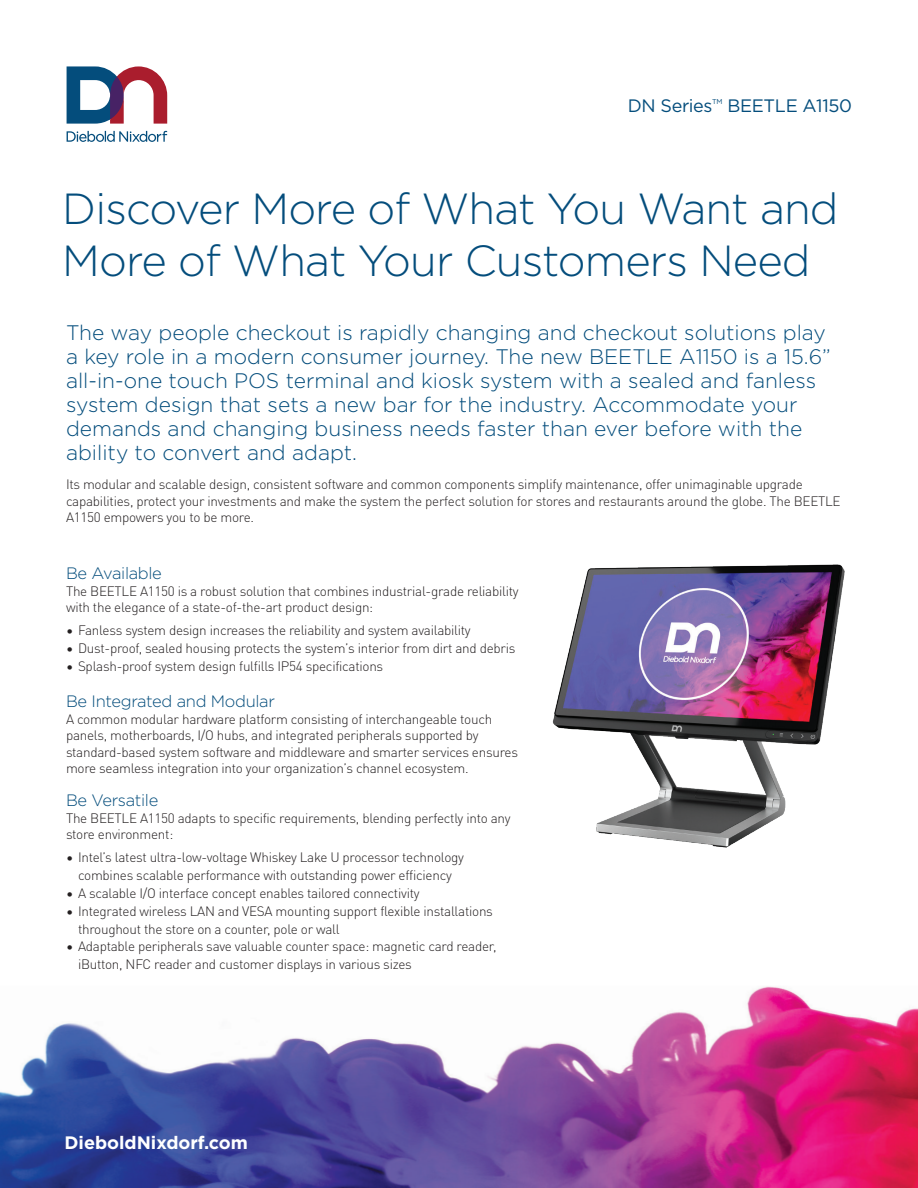
<style>
.page{position:relative;width:918px;height:1188px;background:#fff}
.page>*{position:absolute;margin:0;border:0;box-sizing:border-box;transform-origin:0 0}
.t1{font:300 43.5px/52.2px "Gotham";letter-spacing:-.02em;color:#044d7c}
.t2{font:300 21px/24px "Gotham";color:#044d7c}
.t3{font:18px "Gotham";letter-spacing:-.02em;color:#044d7c}
.t4{font:700 18px "Gotham";color:#fff}
.t5{font:300 16.5px "Gotham";letter-spacing:-.02em;color:#044d7c}
.t6{font:300 13.5px/16.5px "DIN Pro";letter-spacing:-.02em;color:#231f20}
.t7{font:7.05px "Gotham";color:#044d7c}
</style>
<div class="page">
<img style="left:0;top:986px;width:918px;height:202px">
<svg style="left:67px;top:66px;width:100px;height:58px"></svg>
<svg style="left:67px;top:131px;width:100px;height:11px"></svg>
<img style="left:552px;top:564px;width:293px;height:284px">
<h3 class="t3" style="left:628px;top:95px;width:86px">DN Series</h3>
<p class="t7" style="left:712px;top:98px;width:12px">TM</p>
<h3 class="t3" style="left:728px;top:95px;width:126px">BEETLE A1150</h3>
<h1 class="t1" style="left:62px;top:182px;width:778px">Discover More of What You Want and<br>More of What Your Customers Need</h1>
<p class="t2" style="left:66px;top:320px;width:766px">The way people checkout is rapidly changing and checkout solutions play a key role in a modern consumer journey. The new BEETLE A1150 is a 15.6” all-in-one touch POS terminal and kiosk system with a sealed and fanless system design that sets a new bar for the industry. Accommodate your demands and changing business needs faster than ever before with the ability to convert and adapt.</p>
<p class="t6" style="left:66px;top:475px;width:776px">Its modular and scalable design, consistent software and common components simplify maintenance, offer unimaginable upgrade capabilities, protect your investments and make the system the perfect solution for stores and restaurants around the globe. The BEETLE<br>A1150 empowers you to be more.</p>
<p class="t5" style="left:66px;top:564px;width:97px">Be Available</p>
<p class="t6" style="left:66px;top:582px;width:454px">The BEETLE A1150 is a robust solution that combines industrial-grade reliability with the elegance of a state-of-the-art product design:</p>
<p class="t6" style="left:66px;top:621px;width:406px">• Fanless system design increases the reliability and system availability</p>
<p class="t6" style="left:66px;top:639px;width:451px">• Dust-proof, sealed housing protects the system’s interior from dirt and debris</p>
<p class="t6" style="left:66px;top:657px;width:319px">• Splash-proof system design fulfills IP54 specifications</p>
<p class="t5" style="left:66px;top:692px;width:210px">Be Integrated and Modular</p>
<p class="t6" style="left:66px;top:710px;width:454px">A common modular hardware platform consisting of interchangeable touch panels, motherboards, I/O hubs, and integrated peripherals supported by standard-based system software and middleware and smarter services ensures more seamless integration into your organization’s channel ecosystem.</p>
<p class="t5" style="left:66px;top:791px;width:94px">Be Versatile</p>
<p class="t6" style="left:66px;top:809px;width:446px">The BEETLE A1150 adapts to specific requirements, blending perfectly into any store environment:</p>
<p class="t6" style="left:66px;top:847px;width:400px;line-height:18px;text-align:center">• Intel’s latest ultra-low-voltage Whiskey Lake U processor technology combines scalable performance with outstanding power efficiency</p>
<p class="t6" style="left:66px;top:884px;width:355px">• A scalable I/O interface concept enables tailored connectivity</p>
<p class="t6" style="left:78px;top:901px;width:416px;line-height:18px;text-indent:-12px">• Integrated wireless LAN and VESA mounting support flexible installations throughout the store on a counter, pole or wall</p>
<p class="t6" style="left:78px;top:937px;width:420px;line-height:18px;text-indent:-12px">• Adaptable peripherals save valuable counter space: magnetic card reader, iButton, NFC reader and customer displays in various sizes</p>
<h3 class="t4" style="left:64px;top:1133px;width:185px">DieboldNixdorf.com</h3>
</div>
